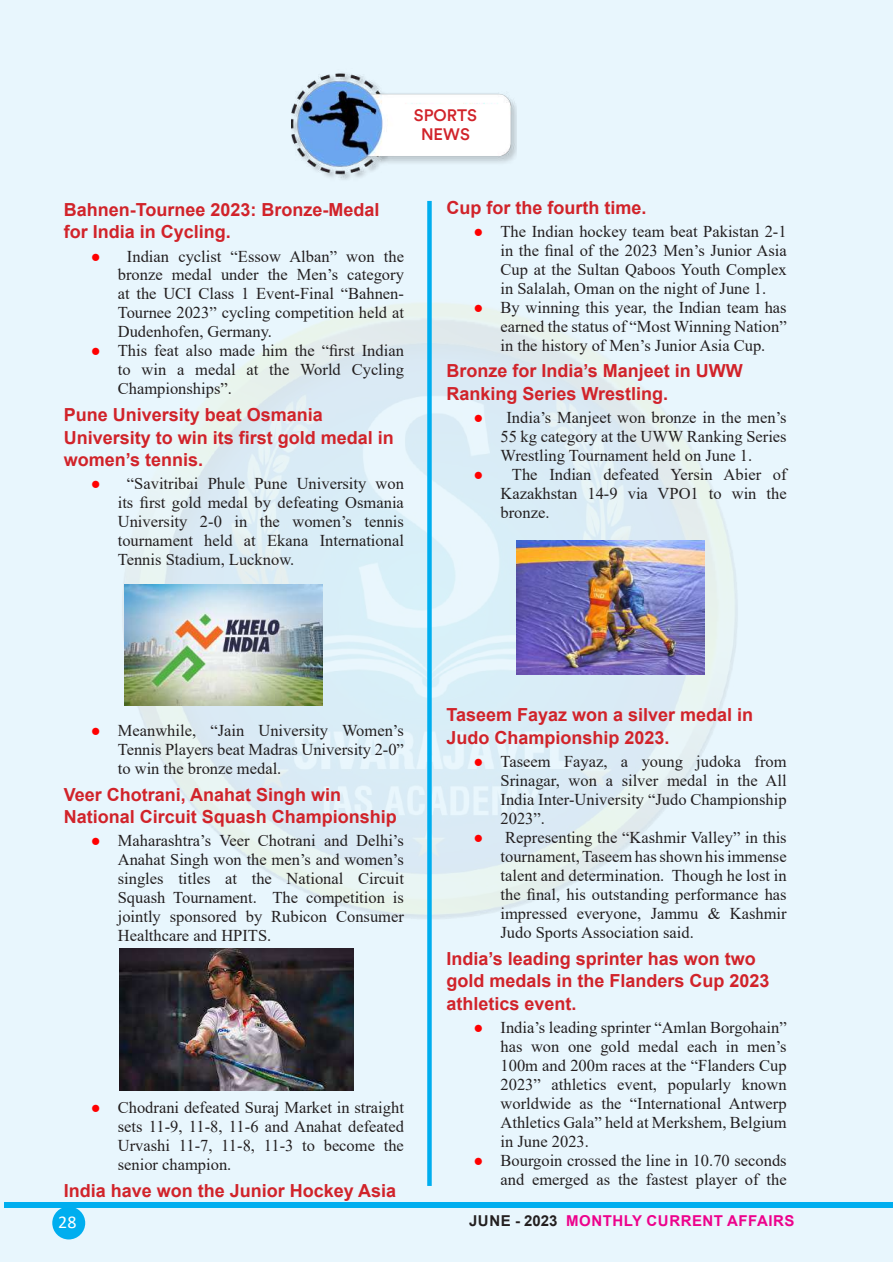
<style>
.page{position:relative;width:893px;height:1263px;background:#fff}
.page>*{position:absolute;margin:0;border:0;box-sizing:border-box;transform-origin:0 0}
.t1{font:700 18px/22.5px "Arial";color:#d1232a}
.t2{font:18px "Calibri";color:#fff}
.t3{font:16.5px/18.9px "Times New Roman";color:#231f20;text-align:justify}
.t4{font:500 16.5px/19.5px "Circular Std";color:#d1232a;text-align:center}
.t5{font:700 15px "Arial";letter-spacing:.035em;color:#ed028c}
.s1{color:#f00}
.s2{color:#231f20}
</style>
<div class="page">
<div style="left:0;top:0;width:893px;height:1262px;background:#e8f6fd"></div>
<img style="left:122px;top:303px;width:616px;height:616px">
<div style="left:4px;top:1203px;width:889px;height:5px;background:#00aeef"></div>
<div style="left:52px;top:1206px;width:33px;height:33px;background:#00aeef;border-radius:50%"></div>
<div style="left:427px;top:201px;width:5px;height:985px;background:#00aeef"></div>
<img style="left:291px;top:73px;width:225px;height:107px">
<div style="left:380px;top:104px;width:126px;height:48px;background:#fff"></div>
<img style="left:125px;top:584px;width:197px;height:121px">
<img style="left:119px;top:948px;width:235px;height:142px">
<img style="left:517px;top:540px;width:187px;height:134px">
<p class="t4" style="left:414px;top:105px;width:65px">SPORTS<br>NEWS</p>
<p class="t1" style="left:64px;top:198px;width:317px">Bahnen-Tournee 2023: Bronze-Medal for India in Cycling.</p>
<p class="t3" style="left:118px;top:246px;width:288px;text-indent:-27px"><span class="s1">●</span> Indian cyclist “Essow Alban” won the bronze medal under the Men’s category at the UCI Class 1 Event-Final “Bahnen-Tournee 2023” cycling competition held at Dudenhofen, Germany.</p>
<p class="t3" style="left:118px;top:341px;width:288px;text-indent:-27px"><span class="s1">●</span> This feat also made him the “first Indian to win a medal at the World Cycling Championships”.</p>
<p class="t1" style="left:64px;top:404px;width:332px">Pune University beat Osmania<br>University to win its first gold medal in women’s tennis.</p>
<p class="t3" style="left:118px;top:474px;width:288px;text-indent:-27px"><span class="s1">●</span> “Savitribai Phule Pune University won its first gold medal by defeating Osmania University 2-0 in the women’s tennis tournament held at Ekana International Tennis Stadium, Lucknow.</p>
<p class="t1" style="left:446px;top:196px;width:201px">Cup for the fourth time.</p>
<p class="t3" style="left:500px;top:221px;width:288px;text-indent:-27px"><span class="s1">●</span> The Indian hockey team beat Pakistan 2-1 in the final of the 2023 Men’s Junior Asia Cup at the Sultan Qaboos Youth Complex in Salalah, Oman on the night of June 1.</p>
<p class="t3" style="left:500px;top:297px;width:288px;text-indent:-27px"><span class="s1">●</span> By winning this year, the Indian team has earned the status of “Most Winning Nation” in the history of Men’s Junior Asia Cup.</p>
<p class="t1" style="left:446px;top:360px;width:298px">Bronze for India’s Manjeet in UWW<br>Ranking Series Wrestling.</p>
<p class="t3" style="left:500px;top:408px;width:288px;text-indent:-27px"><span class="s1">●</span> India’s Manjeet won bronze in the men’s 55 kg category at the UWW Ranking Series Wrestling Tournament held on June 1.</p>
<p class="t3" style="left:500px;top:464px;width:288px;text-indent:-27px"><span class="s1">●</span> The Indian defeated Yersin Abier of Kazakhstan 14-9 via VPO1 to win the bronze.</p>
<p class="t3" style="left:118px;top:720px;width:288px;text-indent:-27px"><span class="s1">●</span> Meanwhile, “Jain University Women’s Tennis Players beat Madras University 2-0” to win the bronze medal.</p>
<p class="t1" style="left:64px;top:783px;width:335px">Veer Chotrani, Anahat Singh win<br>National Circuit Squash Championship</p>
<p class="t3" style="left:118px;top:831px;width:288px;text-indent:-27px"><span class="s1">●</span> Maharashtra’s Veer Chotrani and Delhi’s Anahat Singh won the men’s and women’s singles titles at the National Circuit Squash Tournament. The competition is jointly sponsored by Rubicon Consumer Healthcare and HPITS.</p>
<p class="t3" style="left:118px;top:1098px;width:288px;text-indent:-27px"><span class="s1">●</span> Chodrani defeated Suraj Market in straight sets 11-9, 11-8, 11-6 and Anahat defeated Urvashi 11-7, 11-8, 11-3 to become the senior champion.</p>
<p class="t1" style="left:64px;top:1180px;width:334px">India have won the Junior Hockey Asia</p>
<p class="t1" style="left:446px;top:704px;width:308px">Taseem Fayaz won a silver medal in<br>Judo Championship 2023.</p>
<p class="t3" style="left:500px;top:751px;width:288px;text-indent:-27px"><span class="s1">●</span> Taseem Fayaz, a young judoka from Srinagar, won a silver medal in the All India Inter-University “Judo Championship 2023”.</p>
<p class="t3" style="left:500px;top:827px;width:288px;text-indent:-27px"><span class="s1">●</span> Representing the “Kashmir Valley” in this tournament, Taseem has shown his immense talent and determination. Though he lost in the final, his outstanding performance has impressed everyone, Jammu &amp; Kashmir Judo Sports Association said.</p>
<p class="t1" style="left:446px;top:947px;width:325px">India’s leading sprinter has won two gold medals in the Flanders Cup 2023 athletics event.</p>
<p class="t3" style="left:500px;top:1017px;width:288px;text-indent:-27px"><span class="s1">●</span> India’s leading sprinter “Amlan Borgohain” has won one gold medal each in men’s 100m and 200m races at the “Flanders Cup 2023” athletics event, popularly known worldwide as the “International Antwerp Athletics Gala” held at Merkshem, Belgium in June 2023.￼</p>
<p class="t3" style="left:473px;top:1150px;width:315px;text-align:right"><span class="s1">●</span> Bourgoin crossed the line in 10.70 seconds and emerged as the fastest player of the</p>
<p class="t2" style="left:58px;top:1210px;width:20px">28</p>
<p class="t5" style="left:469px;top:1210px;width:327px"><span class="s2">JUNE - 2023</span> MONTHLY CURRENT AFFAIRS</p>
</div>
